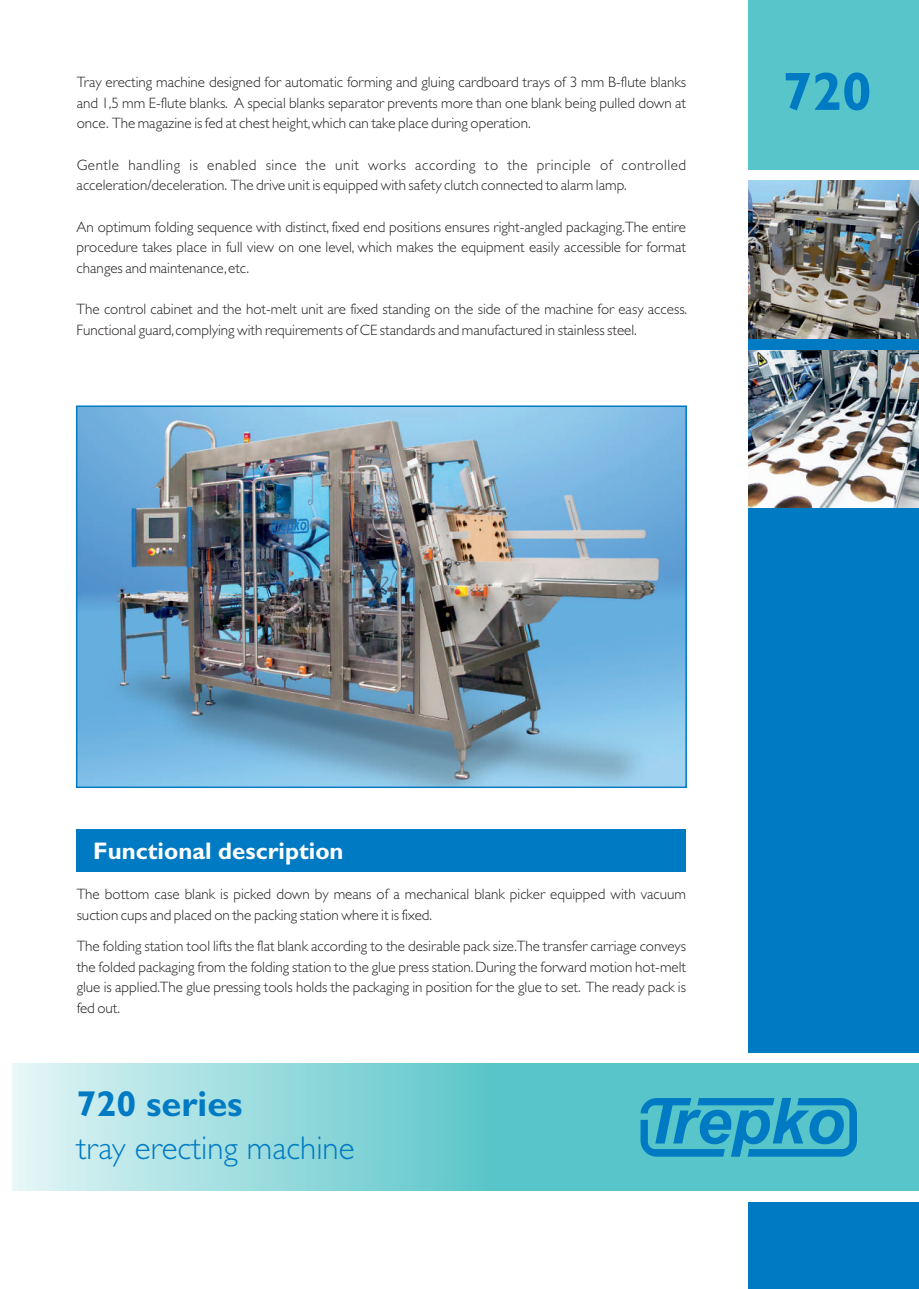
<style>
.page{position:relative;width:919px;height:1289px;background:#fff}
.page>*{position:absolute;margin:0;border:0;box-sizing:border-box;transform-origin:0 0}
.t1{font:700 54px "Gill Sans WGL";color:#007ac2}
.t2{font:700 36px "Gill Sans WGL";color:#007ac2}
.t3{font:300 33px "Gill Sans WGL";color:#007ac2}
.t4{font:700 24px "Gill Sans WGL";color:#fff}
.t5{font:300 15px/20.7px "Gill Sans WGL";color:#231f20;text-align:justify}
.t6{font:300 15px/20.7px "Gill Sans WGL";letter-spacing:.02em;color:#231f20}
</style>
<div class="page">
<div style="left:748px;top:0;width:170px;height:1288px;background:#007ac2"></div>
<div style="left:748px;top:1191px;width:170px;height:10px;background:#fff"></div>
<div style="left:748px;top:1052px;width:170px;height:11px;background:#fff"></div>
<div style="left:748px;top:0;width:170px;height:170px;background:#57c5c9"></div>
<svg style="left:13px;top:1063px;width:905px;height:128px"></svg>
<svg style="left:640px;top:1097px;width:216px;height:59px"></svg>
<div style="left:77px;top:828px;width:609px;height:43px;background:#007ac2"></div>
<div style="left:748px;top:170px;width:170px;height:11px;background:#fff"></div>
<img style="left:748px;top:181px;width:170px;height:157px">
<img style="left:78px;top:407px;width:606px;height:379px">
<img style="left:748px;top:350px;width:170px;height:158px">
<p class="t5" style="left:77px;top:73px;width:611px">Tray erecting machine designed for automatic forming and gluing cardboard trays of 3 mm B-flute blanks and 1,5 mm E-flute blanks. A special blanks separator prevents more than one blank being pulled down at once. The magazine is fed at chest height,which can take place during operation.</p>
<p class="t6" style="left:77px;top:156px;width:611px">Gentle handling is enabled since the unit works according to the principle of controlled acceleration/deceleration. The drive unit is equipped with safety clutch connected to alarm lamp.</p>
<p class="t5" style="left:77px;top:218px;width:611px">An optimum folding sequence with distinct, fixed end positions ensures right-angled packaging.The entire procedure takes place in full view on one level, which makes the equipment easily accessible for format changes and maintenance,etc.</p>
<p class="t5" style="left:77px;top:300px;width:612px">The control cabinet and the hot-melt unit are fixed standing on the side of the machine for easy access.<br>Functional guard,complying with requirements of CE standards and manufactured in stainless steel.</p>
<h1 class="t1" style="left:782px;top:73px;width:91px">720</h1>
<h3 class="t4" style="left:93px;top:842px;width:252px">Functional description</h3>
<p class="t5" style="left:77px;top:885px;width:611px">The bottom case blank is picked down by means of a mechanical blank picker equipped with vacuum suction cups and placed on the packing station where it is fixed.</p>
<p class="t5" style="left:77px;top:937px;width:611px">The folding station tool lifts the flat blank according to the desirable pack size.The transfer carriage conveys the folded packaging from the folding station to the glue press station.During the forward motion hot-melt glue is applied.The glue pressing tools holds the packaging in position for the glue to set. The ready pack is fed out.</p>
<h2 class="t2" style="left:77px;top:1091px;width:167px">720 series</h2>
<h3 class="t3" style="left:77px;top:1136px;width:279px">tray erecting machine</h3>
</div>
